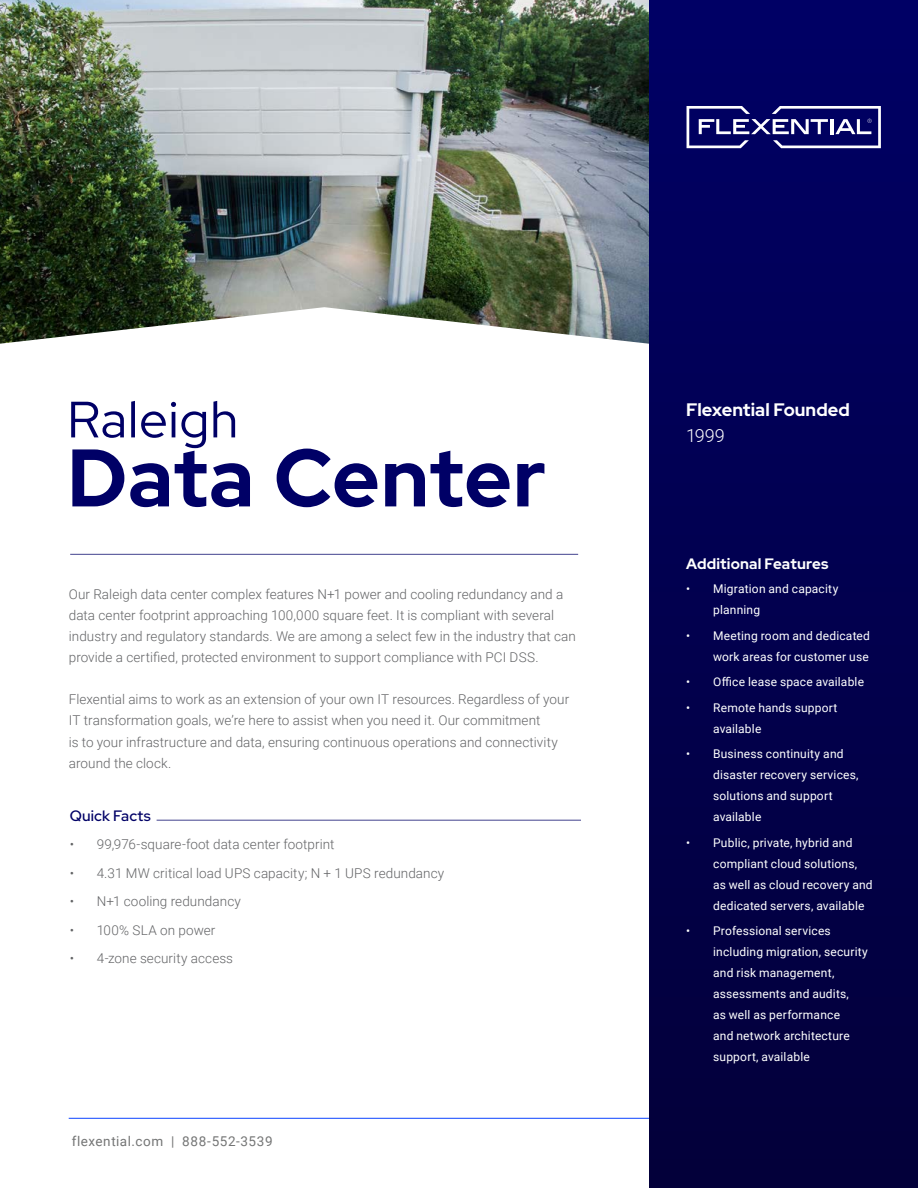
<style>
.page{position:relative;width:918px;height:1188px;background:#fff}
.page>*{position:absolute;margin:0;border:0;box-sizing:border-box;transform-origin:0 0}
.t1{font:700 81.3px "Red Hat Display";letter-spacing:.01em;color:#006}
.t2{font:51px "Red Hat Display";letter-spacing:.015em;color:#006}
.t3{font:700 18px "Red Hat Display";color:#fff}
.t4{font:300 18px "Roboto";color:#fff}
.t5{font:700 15px "Red Hat Display";letter-spacing:.01em;color:#fff}
.t6{font:500 15px "Red Hat Display";letter-spacing:.015em;color:#006}
.t7{font:300 13.5px/21px "Roboto";letter-spacing:.005em;color:#636466}
.t8{font:13.5px "Roboto";letter-spacing:.04em;color:#747575}
.t9{font:12px/21px "Roboto";letter-spacing:.015em;color:#fff}
</style>
<div class="page">
<img style="left:0;top:0;width:649px;height:307px">
<svg style="left:0;top:307px;width:649px;height:37px"></svg>
<hr style="left:69px;top:1118px;width:580px;height:1px;background:#0c44ff">
<div style="left:649px;top:0;width:269px;height:1188px;background:linear-gradient(to bottom,#000065,#030039)"></div>
<svg style="left:687px;top:106px;width:194px;height:42px"></svg>
<hr style="left:157px;top:820px;width:424px;height:1px;background:#006">
<hr style="left:70px;top:554px;width:508px;height:1px;background:#006">
<h2 class="t2" style="left:67px;top:386px;width:172px">Raleigh</h2>
<h1 class="t1" style="left:67px;top:425px;width:480px">Data Center</h1>
<p class="t7" style="left:69px;top:584px;width:509px">Our Raleigh data center complex features N+1 power and cooling redundancy and a data center footprint approaching 100,000 square feet. It is compliant with several industry and regulatory standards. We are among a select few in the industry that can provide a certified, protected environment to support compliance with PCI DSS.</p>
<p class="t7" style="left:69px;top:689px;width:502px">Flexential aims to work as an extension of your own IT resources. Regardless of your IT transformation goals, we’re here to assist when you need it. Our commitment<br>is to your infrastructure and data, ensuring continuous operations and connectivity around the clock.</p>
<p class="t6" style="left:70px;top:806px;width:83px">Quick Facts</p>
<p class="t7" style="left:70px;top:833px;width:266px">• 99,976-square-foot data center footprint</p>
<p class="t7" style="left:70px;top:862px;width:376px">• 4.31 MW critical load UPS capacity; N + 1 UPS redundancy</p>
<p class="t7" style="left:70px;top:890px;width:173px">• N+1 cooling redundancy</p>
<p class="t7" style="left:70px;top:919px;width:147px">• 100% SLA on power</p>
<p class="t7" style="left:70px;top:947px;width:165px">• 4-zone security access</p>
<p class="t8" style="left:72px;top:1132px;width:202px">flexential.com | 888-552-3539</p>
<h3 class="t3" style="left:686px;top:398px;width:165px">Flexential Founded</h3>
<h3 class="t4" style="left:686px;top:423px;width:40px">1999</h3>
<p class="t5" style="left:686px;top:554px;width:144px">Additional Features</p>
<p class="t9" style="left:713px;top:578px;width:127px;text-indent:-27px">• Migration and capacity planning</p>
<p class="t9" style="left:686px;top:625px;width:185px;text-align:right">• Meeting room and dedicated work areas for customer use</p>
<p class="t9" style="left:686px;top:671px;width:179px">• Office lease space available</p>
<p class="t9" style="left:713px;top:697px;width:126px;text-indent:-27px">• Remote hands support available</p>
<p class="t9" style="left:713px;top:743px;width:147px;text-indent:-27px">• Business continuity and disaster recovery services, solutions and support available</p>
<p class="t9" style="left:713px;top:832px;width:161px;text-indent:-27px">• Public, private, hybrid and compliant cloud solutions, as well as cloud recovery and dedicated servers, available</p>
<p class="t9" style="left:713px;top:920px;width:156px;text-indent:-27px">• Professional services including migration, security and risk management, assessments and audits,<br>as well as performance<br>and network architecture support, available</p>
</div>
